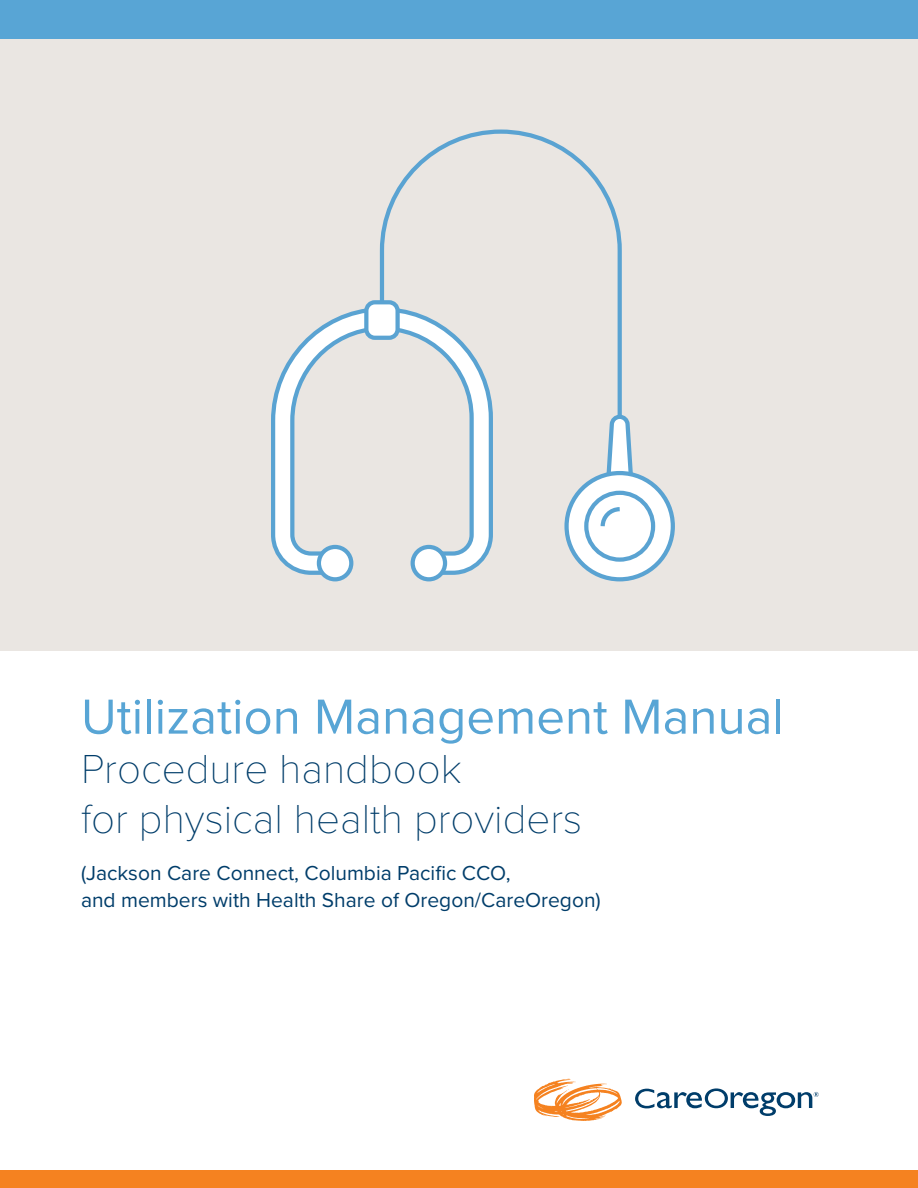
<style>
.page{position:relative;width:918px;height:1188px;background:#fff}
.page>*{position:absolute;margin:0;border:0;box-sizing:border-box;transform-origin:0 0}
.t1{font:51px "Proxima Nova";color:#58a5d5}
.t2{font:100 42px/49.5px "Proxima Nova T";color:#003d6a}
.text{font:21px/27px "Proxima Nova";color:#003d6a}
</style>
<div class="page">
<div style="left:0;top:39px;width:918px;height:611px;background:#eae6e2"></div>
<div style="left:0;top:0;width:918px;height:39px;background:#58a5d5"></div>
<div style="left:0;top:1171px;width:918px;height:17px;background:#f58220"></div>
<svg style="left:534px;top:1079px;width:88px;height:42px"></svg>
<svg style="left:635px;top:1088px;width:184px;height:28px"></svg>
<svg style="left:379px;top:129px;width:243px;height:438px"></svg>
<svg style="left:271px;top:304px;width:224px;height:273px"></svg>
<div style="left:319px;top:547px;width:32px;height:32px;background:#fff;border-radius:50%"></div>
<div style="left:317px;top:545px;width:36px;height:36px;border:4px solid #5aa3d2;border-radius:50%"></div>
<div style="left:413px;top:547px;width:32px;height:32px;background:#fff;border-radius:50%"></div>
<div style="left:411px;top:545px;width:36px;height:36px;border:4px solid #5aa3d2;border-radius:50%"></div>
<div style="left:366px;top:302px;width:32px;height:36px;background:#fff;border-radius:8px"></div>
<div style="left:364px;top:300px;width:36px;height:40px;border:4px solid #5aa3d2;border-radius:8px"></div>
<svg style="left:604px;top:413px;width:30px;height:60px"></svg>
<svg style="left:567px;top:473px;width:106px;height:106px;background:#e9f3f9"></svg>
<div style="left:564px;top:471px;width:111px;height:110px;border:4px solid #5aa3d2;border-radius:50%"></div>
<div style="left:586px;top:493px;width:67px;height:67px;background:#fff;border-radius:50%"></div>
<div style="left:584px;top:491px;width:71px;height:71px;border:4px solid #5aa3d2;border-radius:50%"></div>
<svg style="left:600px;top:507px;width:20px;height:20px"></svg>
<p class="t1" style="left:81px;top:679px;width:704px">Utilization Management Manual</p>
<p class="t2" style="left:81px;top:742px;width:503px">Procedure handbook<br>for physical health providers</p>
<p class="text" style="left:81px;top:858px;width:521px">(Jackson Care Connect, Columbia Pacific CCO,<br>and members with Health Share of Oregon/CareOregon)</p>
</div>
